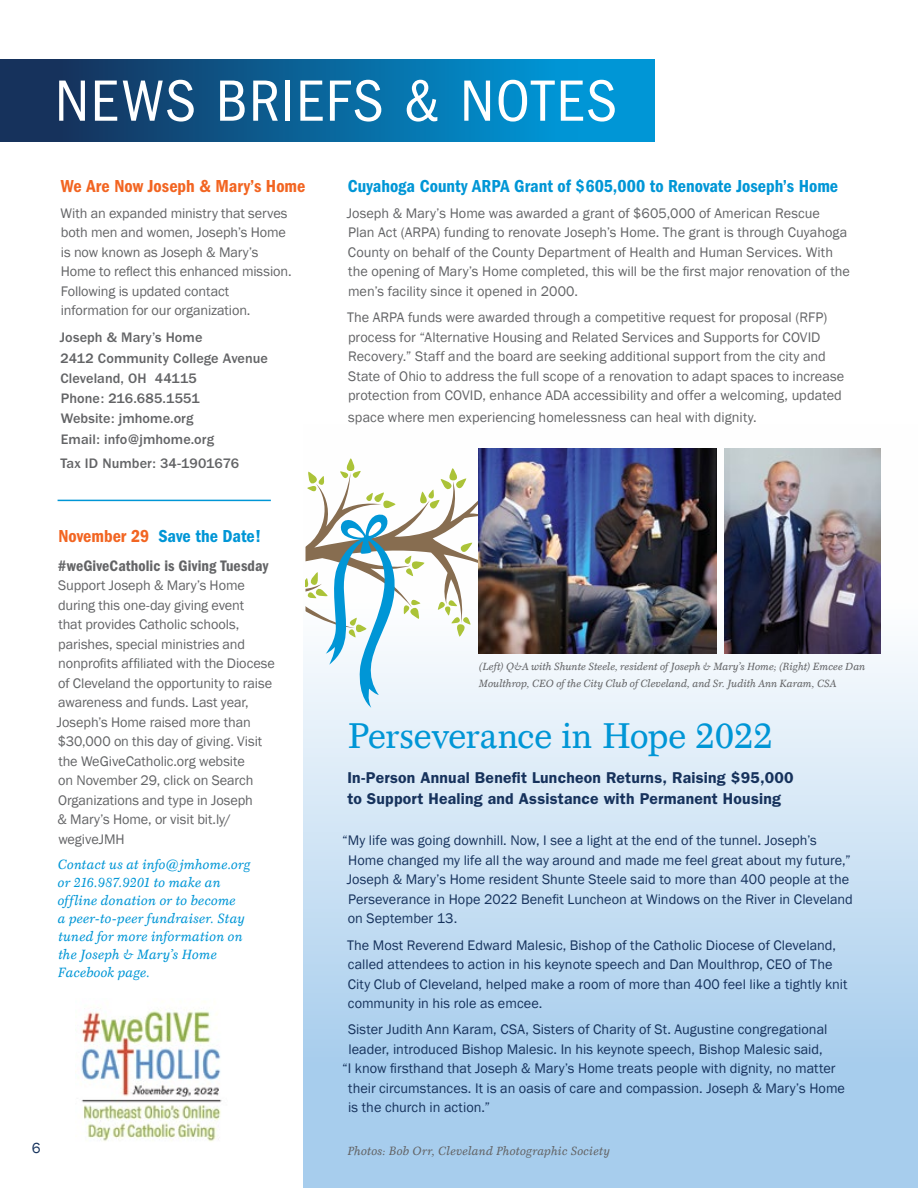
<style>
.page{position:relative;width:918px;height:1188px;background:#fff}
.page>*{position:absolute;margin:0;border:0;box-sizing:border-box;transform-origin:0 0}
.t1{font:condensed 60.15px "Franklin Gothic";letter-spacing:.03em;color:#fff}
.body_copy_1{font:36px "Mt.Augustine Roman";letter-spacing:.005em;color:#0096d6}
.body_copy_1-2{font:600 condensed 18px "Franklin Gothic";color:#0096d6}
.body_copy_1-3{font:600 condensed 18px "Franklin Gothic";color:#f26522}
.body_copy_1-4{font:600 15.75px/21px "Franklin Gothic";letter-spacing:.015em;color:#16325c}
.body_copy_1-5{font:600 condensed 15.75px "Franklin Gothic";letter-spacing:.005em;color:#636466}
.anniversary_quoter{font:15px "Franklin Gothic";color:#16325c}
.anniversary_quoter-2{font:14.25px/19.5px "Franklin Gothic";color:#636466}
.body_copy_1-6{font:14.25px/19.5px "Franklin Gothic";color:#16325c}
.body_copy_1-7{font:14.25px/19.5px "Franklin Gothic";letter-spacing:-.005em;color:#636466}
.body_copy_1-8{font:500 14.25px "Franklin Gothic";letter-spacing:.005em;color:#636466}
.anniversary_quoter-3{font:italic 13.5px/18px "Mt.Augustine";letter-spacing:.03em;color:#0096d6}
.body_copy_1-9{font:italic 12px "Mt.Augustine";letter-spacing:.035em;color:#636466}
.anniversary_quoter-4{font:italic 10.5px/16.5px "Mt.Augustine";letter-spacing:.015em;color:#636466}
.s1{color:#f26522}
.s2{font-family:"Mt.Augustine Roman";font-style:normal}
</style>
<div class="page">
<svg style="left:304px;top:448px;width:614px;height:740px;background:#c4ddf2"></svg>
<svg style="left:306px;top:448px;width:173px;height:10px"></svg>
<svg style="left:306px;top:458px;width:213px;height:250px"></svg>
<img style="left:725px;top:448px;width:155px;height:206px">
<hr style="left:58px;top:500px;width:213px;height:1px;background:#0096d6">
<div style="left:0;top:59px;width:654px;height:82px;background:#0096d6"></div>
<div style="left:0;top:59px;width:578px;height:82px;background:linear-gradient(to right,#182850,#0097d8)"></div>
<img style="left:479px;top:448px;width:237px;height:206px">
<img style="left:81px;top:1001px;width:141px;height:141px">
<p class="t1" style="left:55px;top:67px;width:563px">NEWS BRIEFS &amp; NOTES</p>
<p class="body_copy_1-3" style="left:61px;top:175px;width:246px">We Are Now Joseph &amp; Mary’s Home</p>
<p class="anniversary_quoter-2" style="left:61px;top:204px;width:233px">With an expanded ministry that serves both men and women, Joseph’s Home is now known as Joseph &amp; Mary’s Home to reflect this enhanced mission.<br>Following is updated contact information for our organization.</p>
<p class="body_copy_1-8" style="left:60px;top:330px;width:144px">Joseph &amp; Mary’s Home</p>
<p class="body_copy_1-8" style="left:61px;top:350px;width:209px">2412 Community College Avenue</p>
<p class="body_copy_1-8" style="left:61px;top:370px;width:138px">Cleveland, OH 44115</p>
<p class="body_copy_1-8" style="left:61px;top:390px;width:140px">Phone: 216.685.1551</p>
<p class="body_copy_1-8" style="left:61px;top:411px;width:134px">Website: jmhome.org</p>
<p class="body_copy_1-8" style="left:61px;top:431px;width:155px">Email: info@jmhome.org</p>
<p class="body_copy_1-8" style="left:60px;top:456px;width:180px">Tax ID Number: 34-1901676</p>
<p class="body_copy_1-2" style="left:348px;top:175px;width:492px">Cuyahoga County ARPA Grant of $605,000 to Renovate Joseph’s Home</p>
<p class="anniversary_quoter-2" style="left:347px;top:204px;width:505px">Joseph &amp; Mary’s Home was awarded a grant of $605,000 of American Rescue Plan Act (ARPA) funding to renovate Joseph’s Home. The grant is through Cuyahoga County on behalf of the County Department of Health and Human Services. With the opening of Mary’s Home completed, this will be the first major renovation of the men’s facility since it opened in 2000.</p>
<p class="anniversary_quoter-2" style="left:347px;top:308px;width:499px">The ARPA funds were awarded through a competitive request for proposal (RFP) process for “Alternative Housing and Related Services and Supports for COVID Recovery.” Staff and the board are seeking additional support from the city and State of Ohio to address the full scope of a renovation to adapt spaces to increase protection from COVID, enhance ADA accessibility and offer a welcoming, updated</p>
<p class="anniversary_quoter-2" style="left:348px;top:408px;width:410px">space where men experiencing homelessness can heal with dignity.</p>
<p class="body_copy_1-2" style="left:58px;top:525px;width:204px"><span class="s1">November 29</span> Save the Date!</p>
<p class="body_copy_1-5" style="left:58px;top:557px;width:212px">#weGiveCatholic is Giving Tuesday</p>
<p class="body_copy_1-7" style="left:57px;top:576px;width:220px">Support Joseph &amp; Mary’s Home during this one-day giving event<br>that provides Catholic schools, parishes, special ministries and nonprofits affiliated with the Diocese of Cleveland the opportunity to raise awareness and funds. Last year,<br>Joseph’s Home raised more than $30,000 on this day of giving. Visit the WeGiveCatholic.org website<br>on November 29, click on Search<br>Organizations and type in Joseph<br>&amp; Mary’s Home, or visit bit.ly/ wegiveJMH</p>
<p class="anniversary_quoter-3" style="left:58px;top:856px;width:194px">Contact us at info<span class="s2">@</span>jmhome.org or 216.987.9201 to make an offline donation or to become<br>a peer-to-peer fundraiser. Stay tuned for more information on the Joseph &amp; Mary’s Home<br>Facebook page.</p>
<p class="anniversary_quoter" style="left:32px;top:1139px;width:10px">6</p>
<p class="anniversary_quoter-4" style="left:479px;top:659px;width:388px">(Left) Q&amp;A with Shunte Steele, resident of Joseph &amp; Mary’s Home; (Right) Emcee Dan<br>Moulthrop, CEO of the City Club of Cleveland, and Sr. Judith Ann Karam, CSA</p>
<p class="body_copy_1" style="left:347px;top:716px;width:426px">Perseverance in Hope 2022</p>
<p class="body_copy_1-4" style="left:347px;top:767px;width:448px">In-Person Annual Benefit Luncheon Returns, Raising $95,000 to Support Healing and Assistance with Permanent Housing</p>
<p class="body_copy_1-6" style="left:347px;top:831px;width:508px;text-indent:-5px">“My life was going downhill. Now, I see a light at the end of the tunnel. Joseph’s Home changed my life all the way around and made me feel great about my future,” Joseph &amp; Mary’s Home resident Shunte Steele said to more than 400 people at the Perseverance in Hope 2022 Benefit Luncheon at Windows on the River in Cleveland on September 13.</p>
<p class="body_copy_1-6" style="left:347px;top:935px;width:502px">The Most Reverend Edward Malesic, Bishop of the Catholic Diocese of Cleveland, called attendees to action in his keynote speech and Dan Moulthrop, CEO of The City Club of Cleveland, helped make a room of more than 400 feel like a tightly knit community in his role as emcee.</p>
<p class="body_copy_1-6" style="left:348px;top:1020px;width:481px">Sister Judith Ann Karam, CSA, Sisters of Charity of St. Augustine congregational</p>
<p class="body_copy_1-6" style="left:348px;top:1040px;width:476px">leader, introduced Bishop Malesic. In his keynote speech, Bishop Malesic said,</p>
<p class="body_copy_1-6" style="left:342px;top:1059px;width:495px">“I know firsthand that Joseph &amp; Mary’s Home treats people with dignity, no matter</p>
<p class="body_copy_1-6" style="left:348px;top:1079px;width:498px">their circumstances. It is an oasis of care and compassion. Joseph &amp; Mary’s Home</p>
<p class="body_copy_1-6" style="left:348px;top:1098px;width:143px">is the church in action.”</p>
<p class="body_copy_1-9" style="left:347px;top:1146px;width:264px">Photos: Bob Orr, Cleveland Photographic Society</p>
</div>
